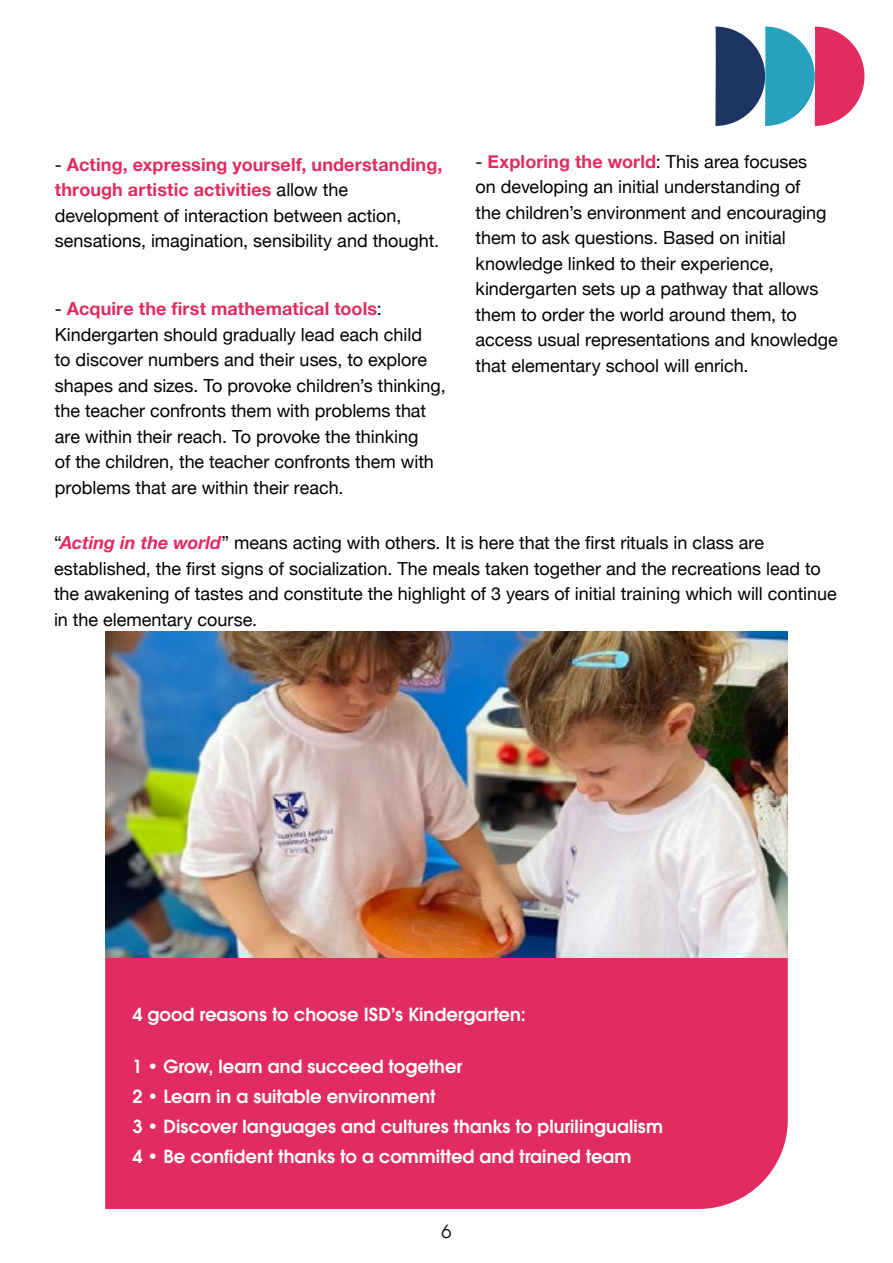
<style>
.page{position:relative;width:893px;height:1263px;background:#fff}
.page>*{position:absolute;margin:0;border:0;box-sizing:border-box;transform-origin:0 0}
.t1{font:18px/25.5px "Helvetica Neue";color:#000}
.t2{font:600 18px/30.2px "Avant Garde LT";color:#fff}
.t3{font:18px "Avant Garde LT";color:#000}
.s1{font-weight:700;color:#e22b61}
.s2{font-weight:700;font-style:italic;color:#e22b61}
</style>
<div class="page">
<svg style="left:715px;top:27px;width:149px;height:99px"></svg>
<div style="left:105px;top:958px;width:683px;height:251px;background:#e22b61"></div>
<img style="left:105px;top:631px;width:683px;height:327px">
<p class="t1" style="left:55px;top:153px;width:389px">- <span class="s1">Acting, expressing yourself, understanding, through artistic activities</span> allow the development of interaction between action, sensations, imagination, sensibility and thought.</p>
<p class="t1" style="left:55px;top:297px;width:392px">- <span class="s1">Acquire the first mathematical tools</span>:<br>Kindergarten should gradually lead each child<br>to discover numbers and their uses, to explore shapes and sizes. To provoke children’s thinking, the teacher confronts them with problems that are within their reach. To provoke the thinking<br>of the children, the teacher confronts them with problems that are within their reach.</p>
<p class="t1" style="left:476px;top:150px;width:364px">- <span class="s1">Exploring the world</span>: This area focuses<br>on developing an initial understanding of<br>the children’s environment and encouraging them to ask questions. Based on initial knowledge linked to their experience, kindergarten sets up a pathway that allows them to order the world around them, to access usual representations and knowledge that elementary school will enrich.</p>
<p class="t1" style="left:54px;top:531px;width:784px">“<span class="s2">Acting in the world</span>” means acting with others. It is here that the first rituals in class are established, the first signs of socialization. The meals taken together and the recreations lead to the awakening of tastes and constitute the highlight of 3 years of initial training which will continue in the elementary course.</p>
<p class="t2" style="left:132px;top:999px;width:395px">4 good reasons to choose ISD’s Kindergarten:</p>
<p class="t2" style="left:132px;top:1051px;width:532px">1 • Grow, learn and succeed together<br>2 • Learn in a suitable environment<br>3 • Discover languages and cultures thanks to plurilingualism 4 • Be confident thanks to a committed and trained team</p>
<p class="t3" style="left:441px;top:1221px;width:11px">6</p>
</div>
